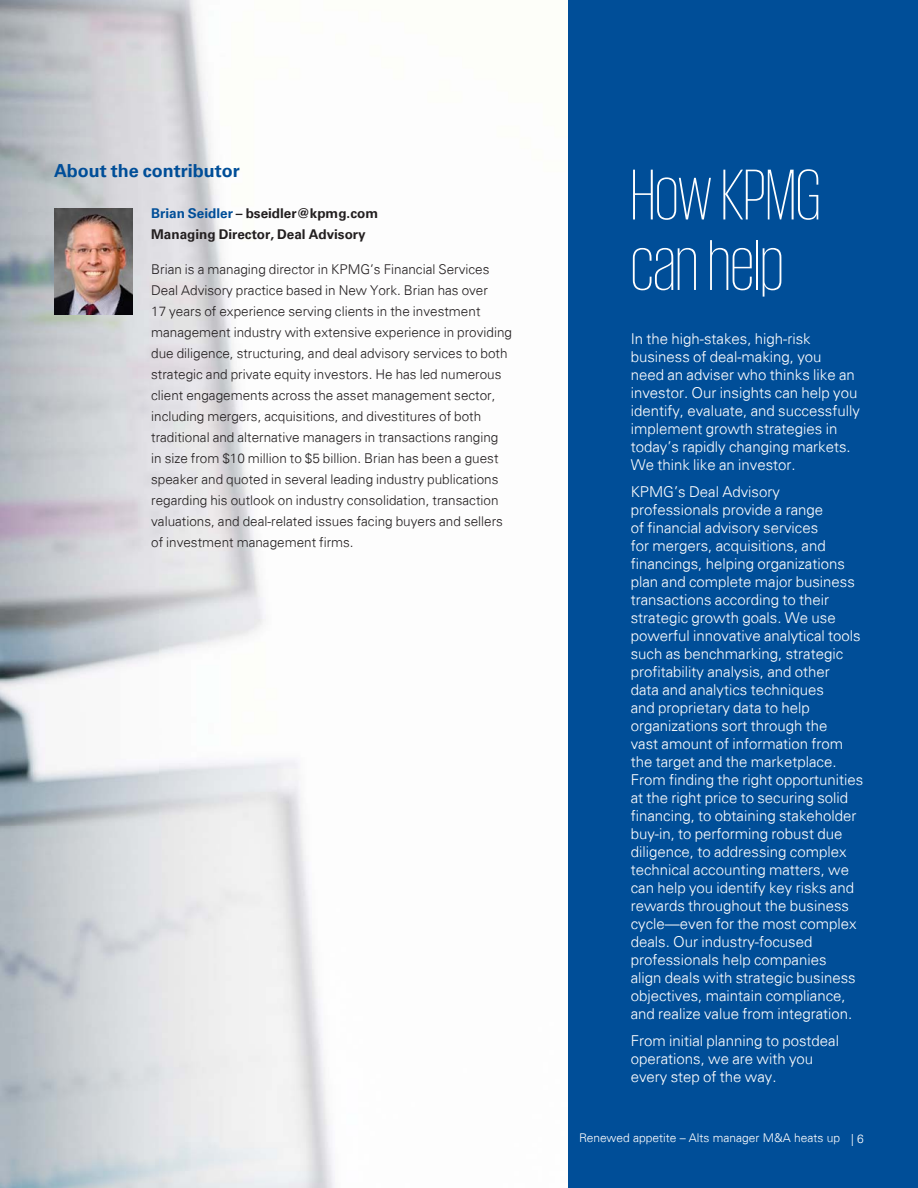
<style>
.page{position:relative;width:918px;height:1188px;background:#fff}
.page>*{position:absolute;margin:0;border:0;box-sizing:border-box;transform-origin:0 0}
.t1{font:200 73.5px/70.5px "KPMG";color:#fff}
.t2{font:700 18px "Univers 65";color:#004e98}
.t3{font:300 15px/18px "Univers 45";color:#fff}
.t4{font:300 13.5px/21px "Univers 45";color:#231f20}
.t5{font:700 13.5px/21px "Univers 65";color:#231f20}
.t6{font:300 12px "Univers 45";color:#fff}
.s1{color:#004e98}
</style>
<div class="page">
<img style="left:0;top:0;width:335px;height:1188px">
<div style="left:568px;top:0;width:350px;height:1188px;background:#004e98"></div>
<img style="left:54px;top:208px;width:79px;height:106px">
<p class="t2" style="left:54px;top:160px;width:187px">About the contributor</p>
<p class="t5" style="left:151px;top:203px;width:228px"><span class="s1">Brian Seidler</span> – bseidler@kpmg.com<br>Managing Director, Deal Advisory</p>
<p class="t4" style="left:151px;top:258px;width:362px">Brian is a managing director in KPMG’s Financial Services Deal Advisory practice based in New York. Brian has over<br>17 years of experience serving clients in the investment management industry with extensive experience in providing due diligence, structuring, and deal advisory services to both strategic and private equity investors. He has led numerous client engagements across the asset management sector, including mergers, acquisitions, and divestitures of both traditional and alternative managers in transactions ranging in size from $10 million to $5 billion. Brian has been a guest speaker and quoted in several leading industry publications regarding his outlook on industry consolidation, transaction valuations, and deal-related issues facing buyers and sellers of investment management firms.</p>
<h1 class="t1" style="left:631px;top:156px;width:192px">How KPMG can help</h1>
<p class="t3" style="left:631px;top:330px;width:231px">In the high-stakes, high-risk business of deal-making, you<br>need an adviser who thinks like an investor. Our insights can help you identify, evaluate, and successfully implement growth strategies in today’s rapidly changing markets.<br>We think like an investor.</p>
<p class="t3" style="left:631px;top:483px;width:234px">KPMG’s Deal Advisory professionals provide a range<br>of financial advisory services<br>for mergers, acquisitions, and financings, helping organizations plan and complete major business transactions according to their strategic growth goals. We use powerful innovative analytical tools such as benchmarking, strategic profitability analysis, and other<br>data and analytics techniques<br>and proprietary data to help organizations sort through the<br>vast amount of information from the target and the marketplace.<br>From finding the right opportunities at the right price to securing solid financing, to obtaining stakeholder buy-in, to performing robust due diligence, to addressing complex technical accounting matters, we can help you identify key risks and rewards throughout the business cycle—even for the most complex deals. Our industry-focused professionals help companies<br>align deals with strategic business objectives, maintain compliance, and realize value from integration.</p>
<p class="t3" style="left:631px;top:1032px;width:210px">From initial planning to postdeal operations, we are with you every step of the way.</p>
<p class="t6" style="left:579px;top:1131px;width:286px">Renewed appetite – Alts manager M&amp;A heats up | 6</p>
</div>
